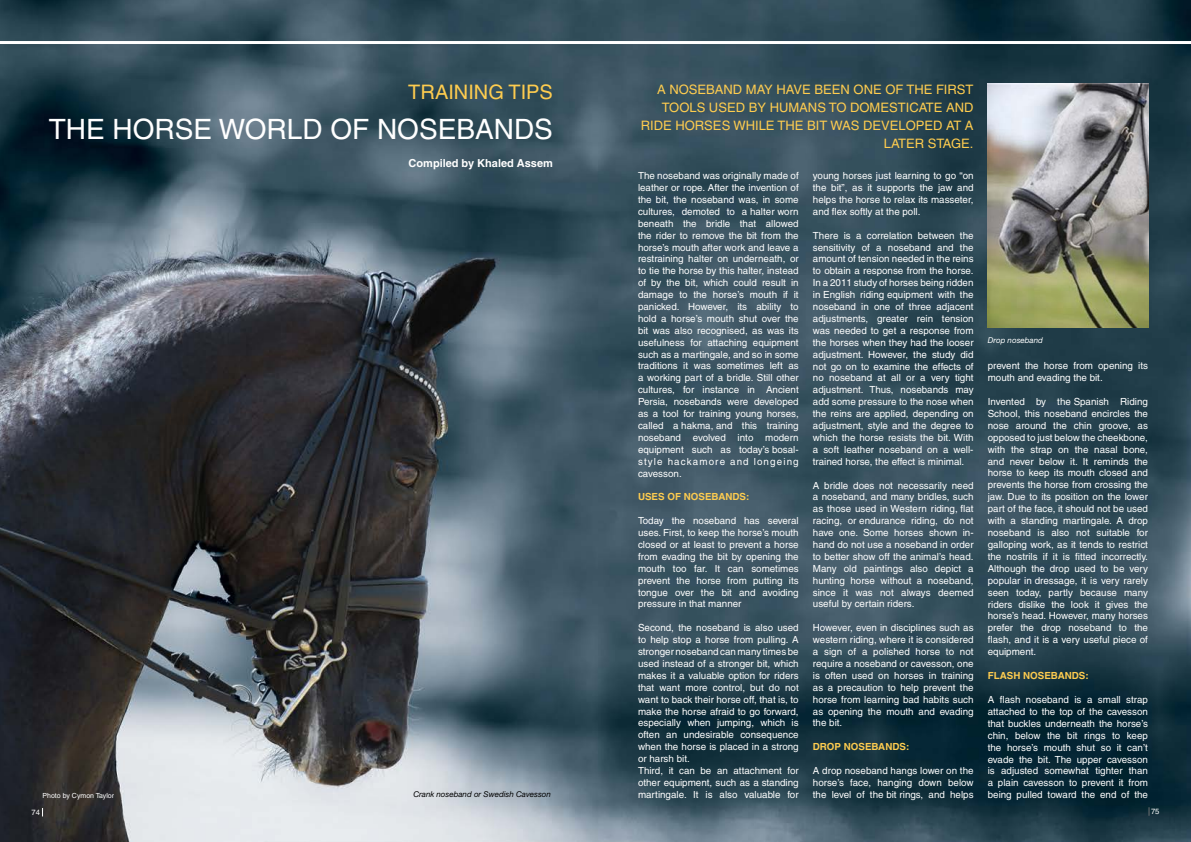
<style>
.page{position:relative;width:1191px;height:842px;background:#fff}
.page>*{position:absolute;margin:0;border:0;box-sizing:border-box;transform-origin:0 0}
.t1{font:28px "Helvetica";color:#fff}
.t2{font:20px "Helvetica";color:#fecc4f}
.t3{font:13px/18px "Helvetica";color:#fecc4f;text-align:right}
.t4{font:700 11px "Helvetica";color:#fff}
.t5{font:9.8px/11.9px "Helvetica";color:#fff;text-align:justify}
.t6{font:700 9.8px "Helvetica";color:#fecc4f}
.t7{font:italic 8px "Helvetica Neue";color:#000}
.t8{font:italic 8px "Helvetica Neue";color:#fff}
.t9{font:7.6px "Helvetica";color:#fff}
.t10{font:7px "Helvetica";color:#fff}
</style>
<div class="page">
<img style="left:0;top:0;width:1191px;height:842px">
<img style="left:987px;top:84px;width:161px;height:243px">
<hr style="left:0;top:41px;width:1191px;height:3px;background:#fff">
<h3 class="t3" style="left:640px;top:80px;width:334px">A NOSEBAND MAY HAVE BEEN ONE OF THE FIRST TOOLS USED BY HUMANS TO DOMESTICATE AND RIDE HORSES WHILE THE BIT WAS DEVELOPED AT A LATER STAGE.</h3>
<p class="t5" style="left:638px;top:170px;width:162px">The noseband was originally made of leather or rope. After the invention of the bit, the noseband was, in some cultures, demoted to a halter worn beneath the bridle that allowed the rider to remove the bit from the horse’s mouth after work and leave a restraining halter on underneath, or to tie the horse by this halter, instead of by the bit, which could result in damage to the horse’s mouth if it panicked. However, its ability to hold a horse’s mouth shut over the bit was also recognised, as was its usefulness for attaching equipment such as a martingale, and so in some traditions it was sometimes left as a working part of a bridle. Still other cultures, for instance in Ancient Persia, nosebands were developed as a tool for training young horses, called a hakma, and this training noseband evolved into modern equipment such as today’s bosal&shy;style hackamore and longeing cavesson.</p>
<p class="t6" style="left:638px;top:491px;width:113px">USES OF NOSEBANDS:</p>
<p class="t5" style="left:638px;top:515px;width:162px">Today the noseband has several uses. First, to keep the horse’s mouth closed or at least to prevent a horse from evading the bit by opening the mouth too far. It can sometimes prevent the horse from putting its tongue over the bit and avoiding pressure in that manner</p>
<p class="t5" style="left:638px;top:622px;width:162px;text-align:left">Second, the noseband is also used to help stop a horse from pulling. A stronger noseband can many times be used instead of a stronger bit, which makes it a valuable option for riders that want more control, but do not want to back their horse off, that is, to make the horse afraid to go forward, especially when jumping, which is often an undesirable consequence when the horse is placed in a strong or harsh bit.<br>Third, it can be an attachment for other equipment, such as a standing</p>
<h2 class="t2" style="left:408px;top:81px;width:146px">TRAINING TIPS</h2>
<h1 class="t1" style="left:49px;top:113px;width:505px">THE HORSE WORLD OF NOSEBANDS</h1>
<p class="t4" style="left:408px;top:156px;width:146px">Compiled by Khaled Assem</p>
<p class="t5" style="left:813px;top:170px;width:162px">young horses just learning to go “on the bit”, as it supports the jaw and helps the horse to relax its masseter, and flex softly at the poll.</p>
<p class="t5" style="left:813px;top:229px;width:162px">There is a correlation between the sensitivity of a noseband and the amount of tension needed in the reins to obtain a response from the horse.<br>In a 2011 study of horses being ridden in English riding equipment with the noseband in one of three adjacent adjustments, greater rein tension was needed to get a response from the horses when they had the looser adjustment. However, the study did not go on to examine the effects of no noseband at all or a very tight adjustment. Thus, nosebands may add some pressure to the nose when the reins are applied, depending on adjustment, style and the degree to which the horse resists the bit. With a soft leather noseband on a well&shy;trained horse, the effect is minimal.</p>
<p class="t5" style="left:813px;top:479px;width:162px">A bridle does not necessarily need a noseband, and many bridles, such as those used in Western riding, flat racing, or endurance riding, do not have one. Some horses shown in&shy;hand do not use a noseband in order to better show off the animal’s head.<br>Many old paintings also depict a hunting horse without a noseband, since it was not always deemed useful by certain riders.</p>
<p class="t5" style="left:813px;top:622px;width:162px">However, even in disciplines such as western riding, where it is considered a sign of a polished horse to not require a noseband or cavesson, one is often used on horses in training as a precaution to help prevent the horse from learning bad habits such as opening the mouth and evading the bit.</p>
<p class="t6" style="left:813px;top:741px;width:98px">DROP NOSEBANDS:</p>
<p class="t5" style="left:813px;top:765px;width:162px">A drop noseband hangs lower on the horse’s face, hanging down below the level of the bit rings, and helps</p>
<p class="t8" style="left:987px;top:336px;width:57px">Drop noseband</p>
<p class="t5" style="left:987px;top:360px;width:162px">prevent the horse from opening its mouth and evading the bit.</p>
<p class="t5" style="left:987px;top:395px;width:162px">Invented by the Spanish Riding School, this noseband encircles the nose around the chin groove, as opposed to just below the cheekbone, with the strap on the nasal bone, and never below it. It reminds the horse to keep its mouth closed and prevents the horse from crossing the jaw. Due to its position on the lower part of the face, it should not be used with a standing martingale. A drop noseband is also not suitable for galloping work, as it tends to restrict the nostrils if it is fitted incorrectly.<br>Although the drop used to be very popular in dressage, it is very rarely seen today, partly because many riders dislike the look it gives the horse’s head. However, many horses prefer the drop noseband to the flash, and it is a very useful piece of equipment.</p>
<p class="t6" style="left:987px;top:670px;width:102px">FLASH NOSEBANDS:</p>
<p class="t5" style="left:987px;top:693px;width:162px">A flash noseband is a small strap attached to the top of the cavesson that buckles underneath the horse’s chin, below the bit rings to keep the horse’s mouth shut so it can’t evade the bit. The upper cavesson is adjusted somewhat tighter than a plain cavesson to prevent it from</p>
<p class="t10" style="left:43px;top:792px;width:73px">Photo by Cymon Taylor</p>
<p class="t5" style="left:638px;top:788px;width:162px">martingale. It is also valuable for</p>
<p class="t7" style="left:413px;top:789px;width:139px">Crank noseband or Swedish Cavesson</p>
<p class="t5" style="left:987px;top:789px;width:162px">being pulled toward the end of the</p>
<p class="t9" style="left:31px;top:808px;width:10px">74</p>
<p class="t9" style="left:1151px;top:807px;width:10px">75</p>
</div>
